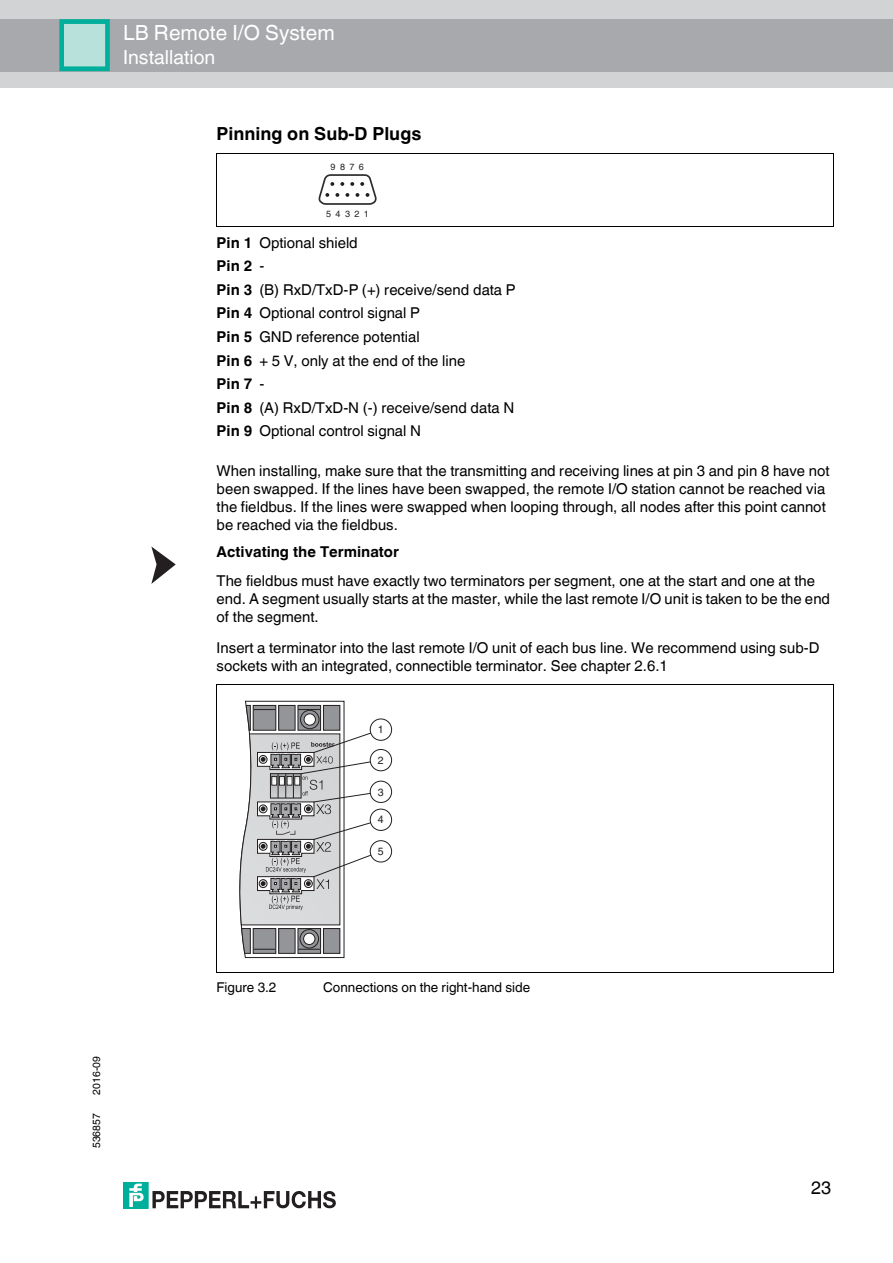
<style>
.page{position:relative;width:893px;height:1263px;background:#fff}
.page>*{position:absolute;margin:0;border:0;box-sizing:border-box;transform-origin:0 0}
.t1{font:20.85px "Helvetica World";letter-spacing:.01em;color:#fff}
.t2{font:19.5px "Helvetica World";color:#fff}
.t3{font:700 18px "Helvetica World";color:#000}
.t4{font:18px "Helvetica World";color:#000}
.t5{font:15px/23.5px "Helvetica World";color:#000}
.t6{font:700 15px "Helvetica World";color:#000}
.t7{font:13.5px "Helvetica World";color:#000}
.t8{font:10.5px "Helvetica World";letter-spacing:-.005em;color:#000}
.t9{font:10.5px "Helvetica World";color:#231f20}
.t10{font:9px "Helvetica World";color:#231f20}
.s1{font-weight:700}
</style>
<div class="page">
<div style="left:0;top:0;width:892px;height:87px;background:#d1d3d4"></div>
<div style="left:0;top:19px;width:892px;height:52px;background:#a7a9ac"></div>
<div style="left:60px;top:21px;width:47px;height:49px;background:#b8e1dc"></div>
<div style="left:59px;top:19px;width:51px;height:52px;border:5px solid #00ae9c"></div>
<div style="left:123px;top:1182px;width:25px;height:26px;background:#00ae9c"></div>
<svg style="left:129px;top:1184px;width:15px;height:23px"></svg>
<svg style="left:152px;top:1191px;width:184px;height:18px"></svg>
<hr style="left:216px;top:153px;width:1px;height:73px;background:#000">
<hr style="left:832px;top:153px;width:1px;height:73px;background:#000">
<hr style="left:216px;top:153px;width:617px;height:1px;background:#000">
<hr style="left:216px;top:226px;width:617px;height:1px;background:#000">
<svg style="left:318px;top:174px;width:59px;height:31px"></svg>
<svg style="left:151px;top:547px;width:25px;height:37px"></svg>
<hr style="left:216px;top:685px;width:1px;height:287px;background:#000">
<hr style="left:832px;top:685px;width:1px;height:287px;background:#000">
<hr style="left:216px;top:684px;width:617px;height:1px;background:#000">
<hr style="left:216px;top:972px;width:617px;height:1px;background:#000">
<div style="left:370px;top:719px;width:22px;height:22px;border:1px solid #231f20;border-radius:50%"></div>
<div style="left:370px;top:749px;width:22px;height:22px;border:1px solid #231f20;border-radius:50%"></div>
<div style="left:370px;top:781px;width:22px;height:22px;border:1px solid #231f20;border-radius:50%"></div>
<div style="left:370px;top:809px;width:22px;height:22px;border:1px solid #231f20;border-radius:50%"></div>
<svg style="left:239px;top:701px;width:143px;height:257px"></svg>
<div style="left:370px;top:841px;width:21px;height:21px;background:#fff;border-radius:50%"></div>
<div style="left:370px;top:840px;width:22px;height:22px;border:1px solid #231f20;border-radius:50%"></div>
<h1 class="t1" style="left:123px;top:15px;width:213px">LB Remote I/O System</h1>
<h2 class="t2" style="left:123px;top:41px;width:94px">Installation</h2>
<p class="t3" style="left:217px;top:119px;width:206px">Pinning on Sub-D Plugs</p>
<p class="t10" style="left:330px;top:164px;width:35px">9 8 7 6</p>
<p class="t10" style="left:326px;top:210px;width:44px">5 4 3 2 1</p>
<p class="t5" style="left:217px;top:229px;width:300px"><span class="s1">Pin 1</span> Optional shield<br><span class="s1">Pin 2</span> -<br><span class="s1">Pin 3</span> (B) RxD/TxD-P (+) receive/send data P<br><span class="s1">Pin 4</span> Optional control signal P<br><span class="s1">Pin 5</span> GND reference potential<br><span class="s1">Pin 6</span> + 5 V, only at the end of the line<br><span class="s1">Pin 7</span> -<br><span class="s1">Pin 8</span> (A) RxD/TxD-N (-) receive/send data N<br><span class="s1">Pin 9</span> Optional control signal N</p>
<p class="t5" style="left:217px;top:460px;width:614px;line-height:18px">When installing, make sure that the transmitting and receiving lines at pin 3 and pin 8 have not been swapped. If the lines have been swapped, the remote I/O station cannot be reached via the fieldbus. If the lines were swapped when looping through, all nodes after this point cannot be reached via the fieldbus.</p>
<p class="t6" style="left:217px;top:539px;width:184px">Activating the Terminator</p>
<p class="t5" style="left:217px;top:571px;width:615px;line-height:18px">The fieldbus must have exactly two terminators per segment, one at the start and one at the end. A segment usually starts at the master, while the last remote I/O unit is taken to be the end of the segment.</p>
<p class="t5" style="left:217px;top:637px;width:604px;line-height:18px">Insert a terminator into the last remote I/O unit of each bus line. We recommend using sub-D sockets with an integrated, connectible terminator. See chapter 2.6.1</p>
<p class="t9" style="left:378px;top:726px;width:7px">1</p>
<p class="t9" style="left:378px;top:756px;width:7px">2</p>
<p class="t9" style="left:378px;top:788px;width:7px">3</p>
<p class="t9" style="left:378px;top:816px;width:7px">4</p>
<p class="t9" style="left:378px;top:848px;width:7px">5</p>
<p class="t8" style="left:88px;top:1095px;width:40px;rotate:-90deg">2016-09</p>
<p class="t8" style="left:88px;top:1148px;width:36px;rotate:-90deg">536857</p>
<p class="t7" style="left:217px;top:976px;width:61px">Figure 3.2</p>
<p class="t7" style="left:323px;top:976px;width:209px">Connections on the right-hand side</p>
<p class="t4" style="left:811px;top:1173px;width:21px">23</p>
</div>
